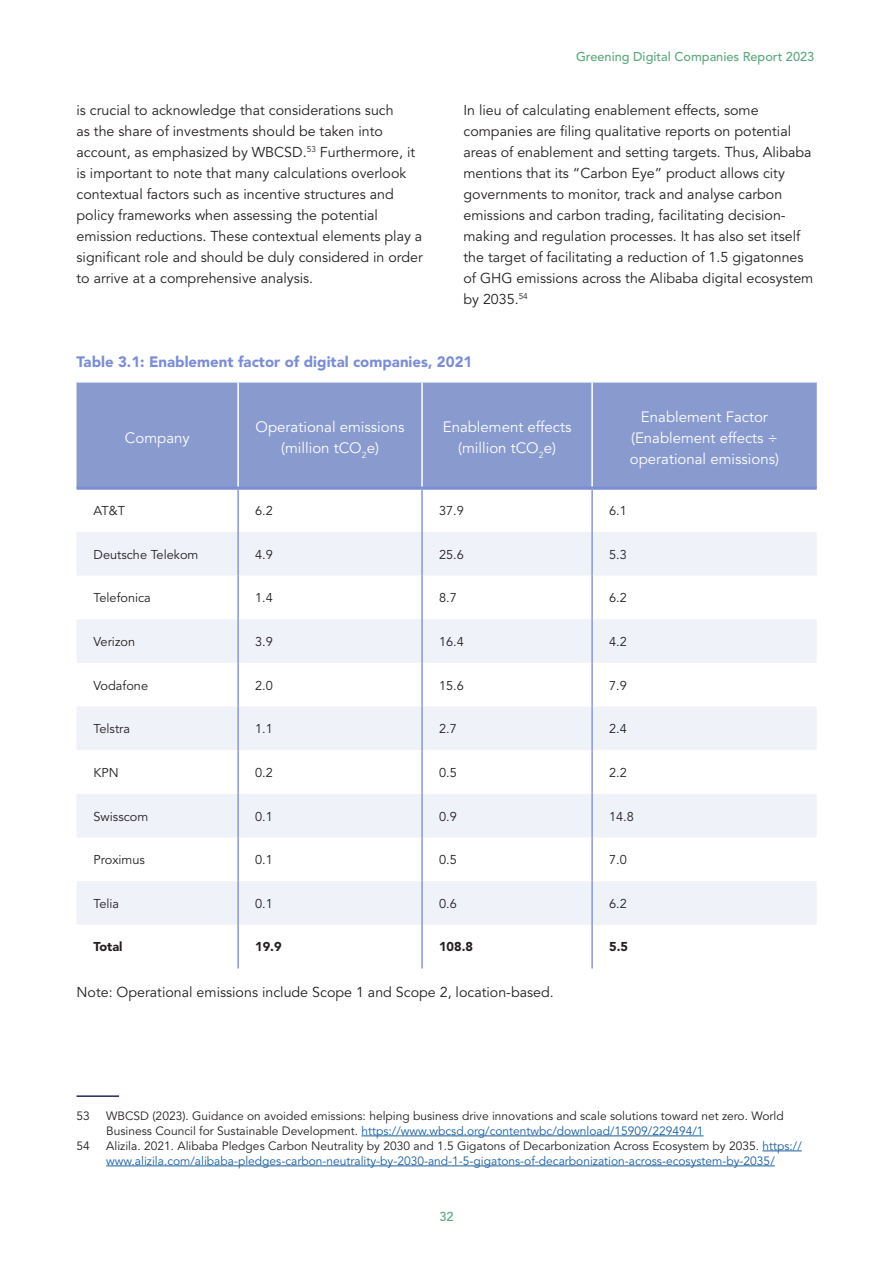
<style>
.page{position:relative;width:893px;height:1263px;background:#fff}
.page>*{position:absolute;margin:0;border:0;box-sizing:border-box;transform-origin:0 0}
.t1{font:15px/21px "Avenir LT Std";color:#fff;text-align:center}
.Table_Titles_Chp_3{font:900 15px "Avenir LT Std";color:#7b8dd4}
.Body_Text{font:14.25px/21px "Avenir LT Std";color:#231f20}
.Body_text_span{font:14.25px "Avenir LT Std";color:#231f20}
.t2{font:12.75px "Avenir LT Std";color:#231f20}
.t3{font:500 12.75px "Avenir LT Std";color:#5ba77d}
.t4{font:900 12.75px "Avenir LT Std";color:#231f20}
.Footnote{font:12px/15px "Avenir LT Std";color:#175d9e}
.Footnote-2{font:12px/15px "Avenir LT Std";color:#231f20}
.s1{color:#175d9e}
.s2{color:#231f20}
</style>
<div class="page">
<hr style="left:77px;top:1095px;width:42px;height:2px;background:#202b5c">
<hr style="left:361px;top:1135px;width:342px;height:1px;background:#175d9e">
<hr style="left:762px;top:1150px;width:40px;height:1px;background:#175d9e">
<hr style="left:106px;top:1165px;width:669px;height:1px;background:#175d9e">
<div style="left:77px;top:383px;width:740px;height:104px;background:#889ace"></div>
<div style="left:77px;top:532px;width:740px;height:43px;background:#f0f2f9"></div>
<svg style="left:77px;top:619px;width:740px;height:306px;fill:#f0f2f9"></svg>
<hr style="left:237px;top:383px;width:2px;height:104px;background:#fff">
<hr style="left:421px;top:383px;width:2px;height:104px;background:#fff">
<hr style="left:591px;top:383px;width:2px;height:104px;background:#fff">
<hr style="left:77px;top:487px;width:161px;height:3px;background:#7b8dd4">
<hr style="left:238px;top:487px;width:184px;height:3px;background:#7b8dd4">
<hr style="left:422px;top:487px;width:170px;height:3px;background:#7b8dd4">
<hr style="left:592px;top:487px;width:225px;height:3px;background:#7b8dd4">
<hr style="left:237px;top:490px;width:2px;height:42px;background:#889ace">
<hr style="left:421px;top:490px;width:2px;height:42px;background:#889ace">
<hr style="left:591px;top:490px;width:2px;height:42px;background:#889ace">
<hr style="left:237px;top:532px;width:2px;height:43px;background:#889ace">
<hr style="left:421px;top:532px;width:2px;height:43px;background:#889ace">
<hr style="left:591px;top:532px;width:2px;height:43px;background:#889ace">
<hr style="left:237px;top:575px;width:2px;height:44px;background:#889ace">
<hr style="left:421px;top:575px;width:2px;height:44px;background:#889ace">
<hr style="left:591px;top:575px;width:2px;height:44px;background:#889ace">
<hr style="left:237px;top:619px;width:2px;height:44px;background:#889ace">
<hr style="left:421px;top:619px;width:2px;height:44px;background:#889ace">
<hr style="left:591px;top:619px;width:2px;height:44px;background:#889ace">
<hr style="left:237px;top:663px;width:2px;height:43px;background:#889ace">
<hr style="left:421px;top:663px;width:2px;height:43px;background:#889ace">
<hr style="left:591px;top:663px;width:2px;height:43px;background:#889ace">
<hr style="left:237px;top:706px;width:2px;height:44px;background:#889ace">
<hr style="left:421px;top:706px;width:2px;height:44px;background:#889ace">
<hr style="left:591px;top:706px;width:2px;height:44px;background:#889ace">
<hr style="left:237px;top:750px;width:2px;height:44px;background:#889ace">
<hr style="left:421px;top:750px;width:2px;height:44px;background:#889ace">
<hr style="left:591px;top:750px;width:2px;height:44px;background:#889ace">
<hr style="left:237px;top:794px;width:2px;height:43px;background:#889ace">
<hr style="left:421px;top:794px;width:2px;height:43px;background:#889ace">
<hr style="left:591px;top:794px;width:2px;height:43px;background:#889ace">
<hr style="left:237px;top:837px;width:2px;height:44px;background:#889ace">
<hr style="left:421px;top:837px;width:2px;height:44px;background:#889ace">
<hr style="left:591px;top:837px;width:2px;height:44px;background:#889ace">
<hr style="left:237px;top:881px;width:2px;height:44px;background:#889ace">
<hr style="left:421px;top:881px;width:2px;height:44px;background:#889ace">
<hr style="left:591px;top:881px;width:2px;height:44px;background:#889ace">
<hr style="left:237px;top:925px;width:2px;height:43px;background:#889ace">
<hr style="left:421px;top:925px;width:2px;height:43px;background:#889ace">
<hr style="left:591px;top:925px;width:2px;height:43px;background:#889ace">
<p class="Body_Text" style="left:77px;top:100px;width:348px">is crucial to acknowledge that considerations such<br>as the share of investments should be taken into account, as emphasized by WBCSD.<sup>53</sup> Furthermore, it is important to note that many calculations overlook contextual factors such as incentive structures and policy frameworks when assessing the potential emission reductions. These contextual elements play a significant role and should be duly considered in order to arrive at a comprehensive analysis.</p>
<p class="t3" style="left:576px;top:49px;width:240px">Greening Digital Companies Report 2023</p>
<p class="Body_Text" style="left:463px;top:100px;width:351px">In lieu of calculating enablement effects, some companies are filing qualitative reports on potential areas of enablement and setting targets. Thus, Alibaba mentions that its “Carbon Eye” product allows city governments to monitor, track and analyse carbon emissions and carbon trading, facilitating decision&shy;making and regulation processes. It has also set itself the target of facilitating a reduction of 1.5 gigatonnes of GHG emissions across the Alibaba digital ecosystem by 2035.<sup>54</sup></p>
<p class="Table_Titles_Chp_3" style="left:77px;top:352px;width:397px">Table 3.1: Enablement factor of digital companies, 2021</p>
<p class="t1" style="left:125px;top:428px;width:66px">Company</p>
<p class="t1" style="left:256px;top:417px;width:150px">Operational emissions (million tCO<sub>2</sub>e)</p>
<p class="t1" style="left:443px;top:417px;width:130px">Enablement effects (million tCO<sub>2</sub>e)</p>
<p class="t1" style="left:630px;top:407px;width:151px">Enablement Factor (Enablement effects ÷ operational emissions)</p>
<p class="t2" style="left:94px;top:503px;width:33px">AT&amp;T</p>
<p class="t2" style="left:255px;top:503px;width:19px">6.2</p>
<p class="t2" style="left:439px;top:503px;width:26px">37.9</p>
<p class="t2" style="left:609px;top:503px;width:19px">6.1</p>
<p class="t2" style="left:94px;top:547px;width:106px">Deutsche Telekom</p>
<p class="t2" style="left:255px;top:547px;width:19px">4.9</p>
<p class="t2" style="left:439px;top:547px;width:26px">25.6</p>
<p class="t2" style="left:609px;top:547px;width:19px">5.3</p>
<p class="t2" style="left:94px;top:590px;width:59px">Telefonica</p>
<p class="t2" style="left:255px;top:590px;width:19px">1.4</p>
<p class="t2" style="left:439px;top:590px;width:19px">8.7</p>
<p class="t2" style="left:609px;top:590px;width:19px">6.2</p>
<p class="t2" style="left:94px;top:634px;width:43px">Verizon</p>
<p class="t2" style="left:255px;top:634px;width:19px">3.9</p>
<p class="t2" style="left:439px;top:634px;width:26px">16.4</p>
<p class="t2" style="left:609px;top:634px;width:19px">4.2</p>
<p class="t2" style="left:94px;top:678px;width:56px">Vodafone</p>
<p class="t2" style="left:255px;top:678px;width:19px">2.0</p>
<p class="t2" style="left:439px;top:678px;width:26px">15.6</p>
<p class="t2" style="left:609px;top:678px;width:19px">7.9</p>
<p class="t2" style="left:94px;top:721px;width:38px">Telstra</p>
<p class="t2" style="left:255px;top:721px;width:19px">1.1</p>
<p class="t2" style="left:439px;top:721px;width:19px">2.7</p>
<p class="t2" style="left:609px;top:721px;width:19px">2.4</p>
<p class="t2" style="left:94px;top:765px;width:27px">KPN</p>
<p class="t2" style="left:255px;top:765px;width:19px">0.2</p>
<p class="t2" style="left:439px;top:765px;width:19px">0.5</p>
<p class="t2" style="left:609px;top:765px;width:19px">2.2</p>
<p class="t2" style="left:94px;top:809px;width:56px">Swisscom</p>
<p class="t2" style="left:255px;top:809px;width:19px">0.1</p>
<p class="t2" style="left:439px;top:809px;width:19px">0.9</p>
<p class="t2" style="left:609px;top:809px;width:26px">14.8</p>
<p class="t2" style="left:94px;top:852px;width:53px">Proximus</p>
<p class="t2" style="left:255px;top:852px;width:19px">0.1</p>
<p class="t2" style="left:439px;top:852px;width:19px">0.5</p>
<p class="t2" style="left:609px;top:852px;width:19px">7.0</p>
<p class="t2" style="left:94px;top:896px;width:27px">Telia</p>
<p class="t2" style="left:255px;top:896px;width:19px">0.1</p>
<p class="t2" style="left:439px;top:896px;width:19px">0.6</p>
<p class="t2" style="left:609px;top:896px;width:19px">6.2</p>
<p class="t4" style="left:94px;top:939px;width:31px">Total</p>
<p class="t4" style="left:255px;top:939px;width:28px">19.9</p>
<p class="t4" style="left:439px;top:939px;width:35px">108.8</p>
<p class="t4" style="left:609px;top:939px;width:20px">5.5</p>
<p class="Body_text_span" style="left:77px;top:983px;width:479px">Note: Operational emissions include Scope 1 and Scope 2, location-based.</p>
<p class="Footnote-2" style="left:77px;top:1108px;width:15px">53</p>
<p class="Footnote-2" style="left:106px;top:1108px;width:679px">WBCSD (2023). Guidance on avoided emissions: helping business drive innovations and scale solutions toward net zero. World<br>Business Council for Sustainable Development. <span class="s1">https://www.wbcsd.org/contentwbc/download/15909/229494/1</span></p>
<p class="Footnote-2" style="left:77px;top:1138px;width:15px">54</p>
<p class="Footnote" style="left:106px;top:1138px;width:697px"><span class="s2">Alizila. 2021. Alibaba Pledges Carbon Neutrality by 2030 and 1.5 Gigatons of Decarbonization Across Ecosystem by 2035.</span> https:// www.alizila.com/alibaba-pledges-carbon-neutrality-by-2030-and-1-5-gigatons-of-decarbonization-across-ecosystem-by-2035/</p>
<p class="t3" style="left:439px;top:1209px;width:16px">32</p>
</div>
